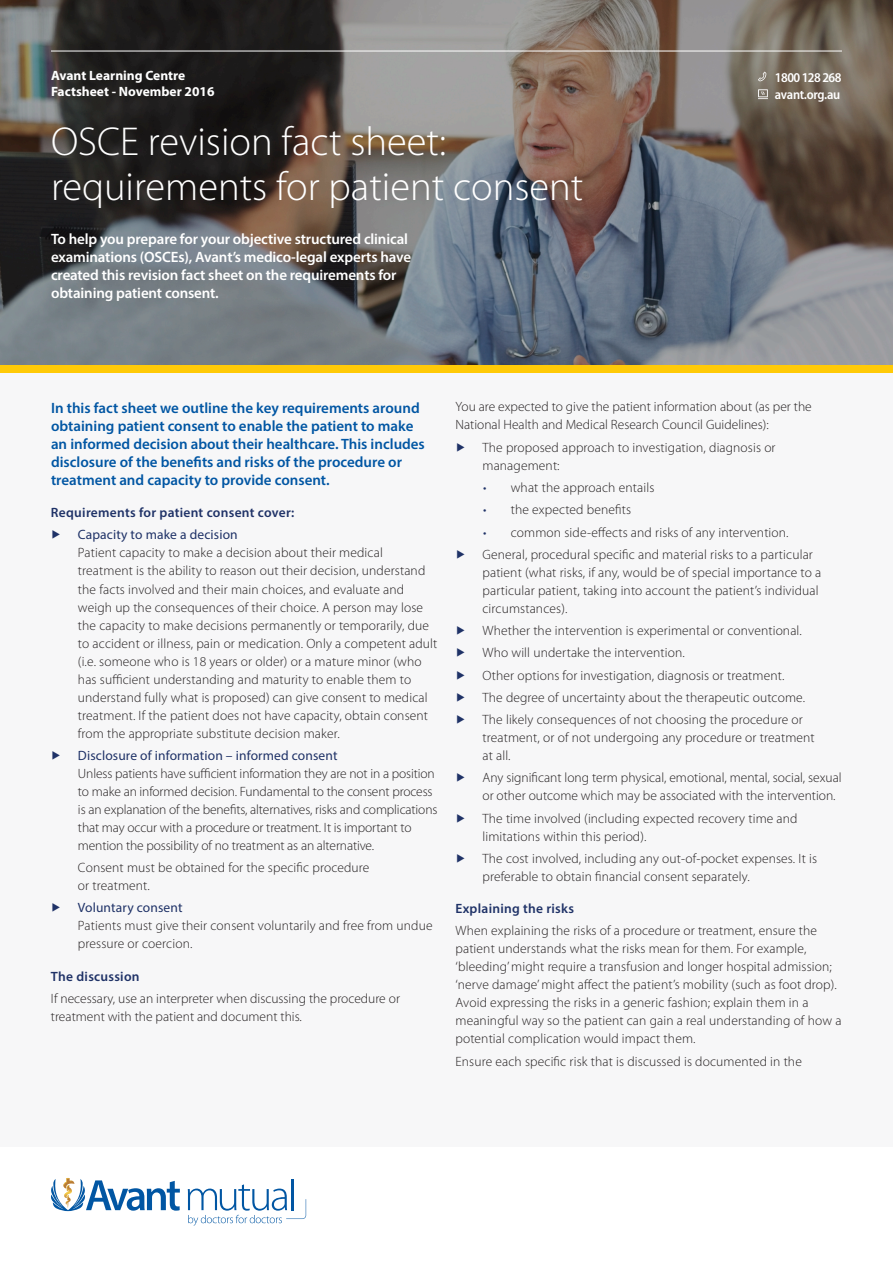
<style>
.page{position:relative;width:893px;height:1263px;background:#fff}
.page>*{position:absolute;margin:0;border:0;box-sizing:border-box;transform-origin:0 0}
.Heading_1{font:300 40.5px/45px "Myriad Pro";color:#fff}
.Body_black{font:600 15px/18px "Myriad Pro";color:#0156a3}
.Heading_2{font:600 15px/18px "Myriad Pro";letter-spacing:-.01em;color:#fff}
.Bullets{font:300 13.5px/18px "Myriad Pro";letter-spacing:.01em;color:#231f20}
.Bullets-2{font:300 13.5px/18px "Myriad Pro";letter-spacing:-.01em;color:#231f20}
.Body_black-2{font:300 13.5px/18px "Myriad Pro";color:#231f20}
.Header_Body{font:600 13.5px "Myriad Pro";letter-spacing:.02em;color:#1f3267}
.Heading_1-2{font:700 13.5px/16.2px "Myriad Pro";color:#fff}
.Heading_1-3{font:600 semi-condensed 13.5px/16.2px "Myriad Pro";letter-spacing:-.035em;color:#fff}
.s1{color:#1f3267}
.s2{font-weight:400;color:#1f3267}
</style>
<div class="page">
<div style="left:0;top:374px;width:893px;height:881px;background:#f7f7f8"></div>
<div style="left:0;top:1148px;width:893px;height:115px;background:#fff"></div>
<svg style="left:0;top:0;width:893px;height:365px;background:#656363"></svg>
<hr style="left:51px;top:51px;width:791px;height:1px;background:#fff">
<div style="left:0;top:365px;width:893px;height:8px;background:#ffca08"></div>
<svg style="left:758px;top:72px;width:9px;height:9px"></svg>
<svg style="left:758px;top:89px;width:10px;height:10px"></svg>
<svg style="left:188px;top:1184px;width:118px;height:42px"></svg>
<hr style="left:291px;top:1179px;width:2px;height:31px;background:#0156a3">
<svg style="left:51px;top:1178px;width:129px;height:33px"></svg>
<p class="Heading_1-2" style="left:51px;top:67px;width:165px">Avant Learning Centre<br>Factsheet - November 2016</p>
<p class="Heading_1-3" style="left:775px;top:70px;width:68px">1800 128 268 avant.org.au</p>
<p class="Heading_1" style="left:51px;top:119px;width:534px">OSCE revision fact sheet: requirements for patient consent</p>
<p class="Heading_2" style="left:51px;top:229px;width:362px">To help you prepare for your objective structured clinical examinations (OSCEs), Avant’s medico-legal experts have created this revision fact sheet on the requirements for obtaining patient consent.</p>
<p class="Body_black" style="left:51px;top:398px;width:375px">In this fact sheet we outline the key requirements around obtaining patient consent to enable the patient to make an informed decision about their healthcare. This includes disclosure of the benefits and risks of the procedure or treatment and capacity to provide consent.</p>
<p class="Header_Body" style="left:51px;top:504px;width:245px">Requirements for patient consent cover:</p>
<p class="Bullets" style="left:78px;top:526px;width:361px;text-indent:-27px"><span class="s1">▶</span> <span class="s2">Capacity to make a decision<br></span>Patient capacity to make a decision about their medical treatment is the ability to reason out their decision, understand the facts involved and their main choices, and evaluate and weigh up the consequences of their choice. A person may lose the capacity to make decisions permanently or temporarily, due to accident or illness, pain or medication. Only a competent adult (i.e. someone who is 18 years or older) or a mature minor (who has sufficient understanding and maturity to enable them to understand fully what is proposed) can give consent to medical treatment. If the patient does not have capacity, obtain consent from the appropriate substitute decision maker.</p>
<p class="Bullets-2" style="left:78px;top:746px;width:361px;text-indent:-27px"><span class="s1">▶</span> <span class="s2">Disclosure of information – informed consent<br></span>Unless patients have sufficient information they are not in a position to make an informed decision. Fundamental to the consent process is an explanation of the benefits, alternatives, risks and complications that may occur with a procedure or treatment. It is important to mention the possibility of no treatment as an alternative.</p>
<p class="Bullets" style="left:78px;top:859px;width:293px">Consent must be obtained for the specific procedure or treatment.</p>
<p class="Bullets" style="left:78px;top:899px;width:356px;text-indent:-27px"><span class="s1">▶</span> <span class="s2">Voluntary consent<br></span>Patients must give their consent voluntarily and free from undue pressure or coercion.</p>
<p class="Header_Body" style="left:51px;top:967px;width:90px">The discussion</p>
<p class="Body_black-2" style="left:51px;top:989px;width:350px">If necessary, use an interpreter when discussing the procedure or treatment with the patient and document this.</p>
<p class="Body_black-2" style="left:455px;top:398px;width:358px">You are expected to give the patient information about (as per the<br>National Health and Medical Research Council Guidelines):</p>
<p class="Bullets" style="left:482px;top:438px;width:295px;text-indent:-27px"><span class="s1">▶</span> The proposed approach to investigation, diagnosis or management:</p>
<p class="Bullets" style="left:483px;top:479px;width:173px"><span class="s1">•</span> what the approach entails</p>
<p class="Bullets" style="left:483px;top:501px;width:150px"><span class="s1">•</span> the expected benefits</p>
<p class="Bullets" style="left:483px;top:523px;width:307px"><span class="s1">•</span> common side-effects and risks of any intervention.</p>
<p class="Bullets" style="left:482px;top:545px;width:340px;text-indent:-27px"><span class="s1">▶</span> General, procedural specific and material risks to a particular patient (what risks, if any, would be of special importance to a particular patient, taking into account the patient’s individual circumstances).</p>
<p class="Bullets" style="left:455px;top:622px;width:348px"><span class="s1">▶</span> Whether the intervention is experimental or conventional.</p>
<p class="Bullets" style="left:455px;top:644px;width:231px"><span class="s1">▶</span> Who will undertake the intervention.</p>
<p class="Bullets" style="left:455px;top:666px;width:330px"><span class="s1">▶</span> Other options for investigation, diagnosis or treatment.</p>
<p class="Bullets" style="left:455px;top:688px;width:351px"><span class="s1">▶</span> The degree of uncertainty about the therapeutic outcome.</p>
<p class="Bullets" style="left:482px;top:711px;width:334px;text-indent:-27px"><span class="s1">▶</span> The likely consequences of not choosing the procedure or treatment, or of not undergoing any procedure or treatment at all.</p>
<p class="Bullets" style="left:482px;top:769px;width:361px;text-indent:-27px"><span class="s1">▶</span> Any significant long term physical, emotional, mental, social, sexual or other outcome which may be associated with the intervention.</p>
<p class="Bullets" style="left:482px;top:809px;width:317px;text-indent:-27px"><span class="s1">▶</span> The time involved (including expected recovery time and limitations within this period).</p>
<p class="Bullets" style="left:482px;top:849px;width:336px;text-indent:-27px"><span class="s1">▶</span> The cost involved, including any out-of-pocket expenses. It is preferable to obtain financial consent separately.</p>
<p class="Header_Body" style="left:455px;top:900px;width:120px">Explaining the risks</p>
<p class="Bullets" style="left:455px;top:922px;width:387px">When explaining the risks of a procedure or treatment, ensure the patient understands what the risks mean for them. For example, ‘bleeding’ might require a transfusion and longer hospital admission; ‘nerve damage’ might affect the patient’s mobility (such as foot drop).<br>Avoid expressing the risks in a generic fashion; explain them in a meaningful way so the patient can gain a real understanding of how a potential complication would impact them.</p>
<p class="Bullets" style="left:455px;top:1052px;width:348px">Ensure each specific risk that is discussed is documented in the</p>
</div>
